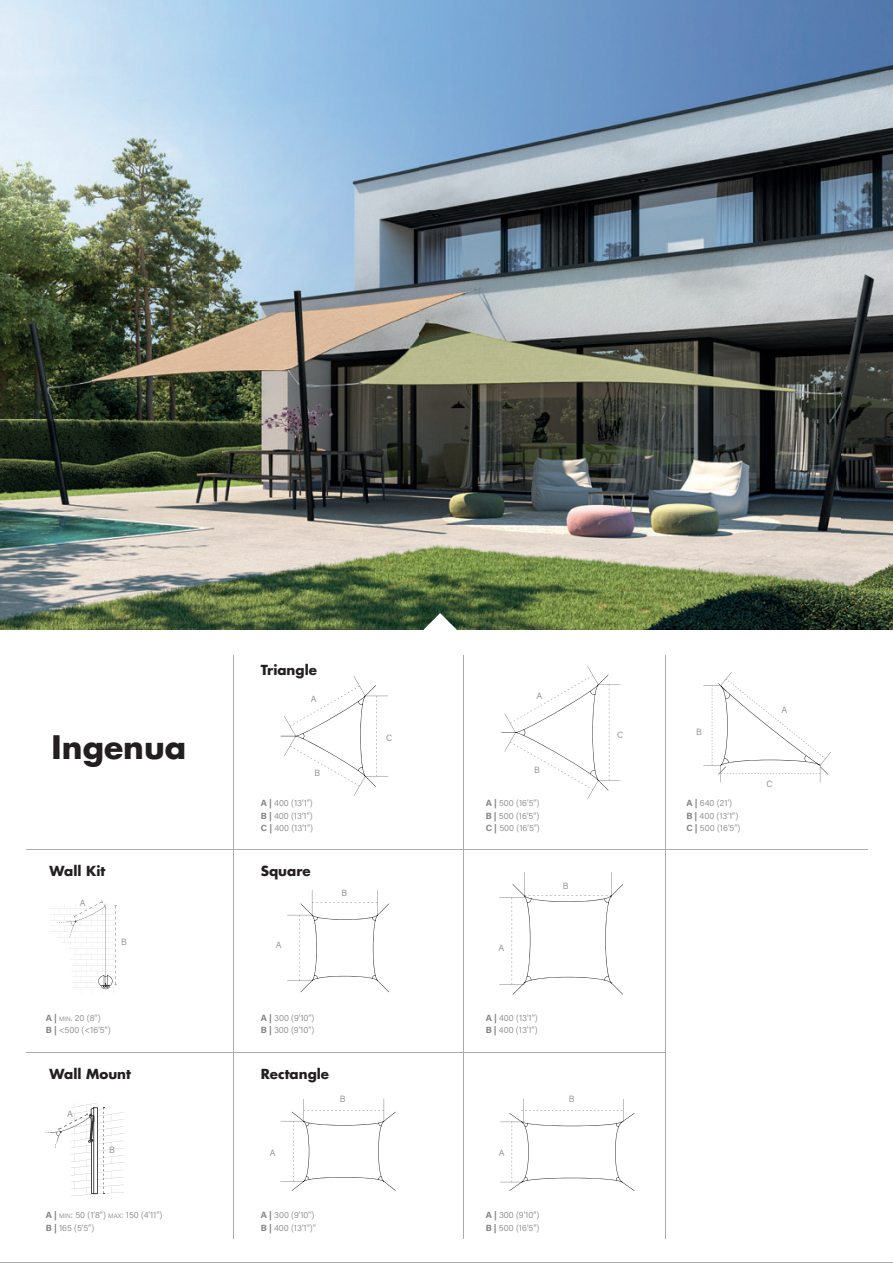
<style>
.page{position:relative;width:893px;height:1263px;background:#fff}
.page>*{position:absolute;margin:0;border:0;box-sizing:border-box;transform-origin:0 0}
.t1{font:700 31.5px "Futura";color:#231f20}
.t2{font:700 13.5px "Futura";color:#231f20}
.t3{font:300 9px "Acumin Pro";color:#808285}
.s1{font-weight:700}
.s2{font-size:6.3px}
.s3{font-style:inherit}
</style>
<div class="page">
<img style="left:0;top:1px;width:893px;height:628px">
<svg style="left:424px;top:613px;width:33px;height:17px"></svg>
<svg style="left:281px;top:1099px;width:115px;height:92px"></svg>
<svg style="left:500px;top:1099px;width:134px;height:92px"></svg>
<svg style="left:501px;top:666px;width:119px;height:133px"></svg>
<svg style="left:703px;top:672px;width:128px;height:111px"></svg>
<hr style="left:0;top:1262px;width:893px;height:1px;background:#aaabab">
<svg style="left:287px;top:890px;width:102px;height:102px"></svg>
<svg style="left:499px;top:872px;width:124px;height:123px"></svg>
<svg style="left:281px;top:676px;width:107px;height:120px"></svg>
<hr style="left:50px;top:931px;width:64px;height:1px;background:#95979a">
<hr style="left:50px;top:926px;width:64px;height:1px;background:#95979a">
<hr style="left:50px;top:920px;width:64px;height:1px;background:#95979a">
<hr style="left:50px;top:914px;width:64px;height:1px;background:#95979a">
<hr style="left:50px;top:909px;width:64px;height:1px;background:#95979a">
<svg style="left:54px;top:900px;width:63px;height:90px"></svg>
<svg style="left:46px;top:1103px;width:78px;height:93px"></svg>
<hr style="left:233px;top:655px;width:1px;height:583px;background:#aaabab">
<hr style="left:463px;top:655px;width:1px;height:583px;background:#aaabab">
<hr style="left:666px;top:655px;width:1px;height:583px;background:#aaabab">
<hr style="left:26px;top:849px;width:842px;height:1px;background:#aaabab">
<hr style="left:26px;top:1052px;width:640px;height:1px;background:#aaabab">
<h2 class="t2" style="left:261px;top:661px;width:58px">Triangle</h2>
<p class="t3" style="left:311px;top:693px;width:7px">A</p>
<p class="t3" style="left:536px;top:690px;width:7px">A</p>
<h1 class="t1" style="left:52px;top:725px;width:136px">Ingenua</h1>
<p class="t3" style="left:386px;top:732px;width:8px">C</p>
<p class="t3" style="left:617px;top:729px;width:8px">C</p>
<p class="t3" style="left:314px;top:767px;width:7px">B</p>
<p class="t3" style="left:534px;top:764px;width:7px">B</p>
<p class="t3" style="left:696px;top:726px;width:7px">B</p>
<p class="t3" style="left:261px;top:797px;width:54px"><span class="s1">A |</span> 400 (13’1”)</p>
<p class="t3" style="left:486px;top:797px;width:55px"><span class="s1">A |</span> 500 (16’5”)</p>
<p class="t3" style="left:686px;top:797px;width:47px"><span class="s1">A |</span> 640 (21’)</p>
<p class="t3" style="left:261px;top:809px;width:53px"><span class="s1">B |</span> 400 (13’1”)</p>
<p class="t3" style="left:486px;top:809px;width:55px"><span class="s1">B |</span> 500 (16’5”)</p>
<p class="t3" style="left:686px;top:809px;width:53px"><span class="s1">B |</span> 400 (13’1”)</p>
<p class="t3" style="left:261px;top:822px;width:54px"><span class="s1">C |</span> 400 (13’1”)</p>
<p class="t3" style="left:486px;top:822px;width:56px"><span class="s1">C |</span> 500 (16’5”)</p>
<p class="t3" style="left:686px;top:822px;width:55px"><span class="s1">C |</span> 500 (16’5”)</p>
<h2 class="t2" style="left:50px;top:862px;width:57px">Wall Kit</h2>
<h2 class="t2" style="left:261px;top:862px;width:51px">Square</h2>
<p class="t3" style="left:342px;top:886px;width:7px">B</p>
<p class="t3" style="left:563px;top:880px;width:7px">B</p>
<p class="t3" style="left:80px;top:897px;width:7px">A</p>
<p class="t3" style="left:121px;top:935px;width:7px">B</p>
<p class="t3" style="left:276px;top:938px;width:7px">A</p>
<p class="t3" style="left:499px;top:941px;width:7px">A</p>
<p class="t3" style="left:46px;top:1011px;width:56px"><span class="s1">A |</span> <span class="s2">MIN</span><span class="s3">.</span> 20 (8’’)</p>
<p class="t3" style="left:261px;top:1011px;width:55px"><span class="s1">A |</span> 300 (9’10’’)</p>
<p class="t3" style="left:486px;top:1011px;width:54px"><span class="s1">A |</span> 400 (13’1”)</p>
<p class="t3" style="left:46px;top:1024px;width:66px"><span class="s1">B |</span> &lt;500 (&lt;16’5’’)</p>
<p class="t3" style="left:261px;top:1024px;width:55px"><span class="s1">B |</span> 300 (9’10’’)</p>
<p class="t3" style="left:486px;top:1024px;width:53px"><span class="s1">B |</span> 400 (13’1”)</p>
<h2 class="t2" style="left:50px;top:1065px;width:83px">Wall Mount</h2>
<h2 class="t2" style="left:261px;top:1065px;width:70px">Rectangle</h2>
<p class="t3" style="left:67px;top:1107px;width:7px">A</p>
<p class="t3" style="left:109px;top:1143px;width:7px">B</p>
<p class="t3" style="left:270px;top:1147px;width:7px">A</p>
<p class="t3" style="left:340px;top:1093px;width:7px">B</p>
<p class="t3" style="left:569px;top:1093px;width:7px">B</p>
<p class="t3" style="left:499px;top:1147px;width:7px">A</p>
<p class="t3" style="left:46px;top:1209px;width:118px"><span class="s1">A |</span> <span class="s2">MIN</span><span class="s3">:</span> 50 (1’8”) <span class="s2">MAX</span><span class="s3">:</span> 150 (4’11”)</p>
<p class="t3" style="left:46px;top:1222px;width:50px"><span class="s1">B |</span> 165 (5’5”)</p>
<p class="t3" style="left:261px;top:1209px;width:55px"><span class="s1">A |</span> 300 (9’10’’)</p>
<p class="t3" style="left:261px;top:1222px;width:56px"><span class="s1">B |</span> 400 (13’1”)”</p>
<p class="t3" style="left:486px;top:1209px;width:55px"><span class="s1">A |</span> 300 (9’10’’)</p>
<p class="t3" style="left:486px;top:1222px;width:55px"><span class="s1">B |</span> 500 (16’5”)</p>
<p class="t3" style="left:781px;top:703px;width:7px">A</p>
<p class="t3" style="left:766px;top:777px;width:8px">C</p>
</div>
